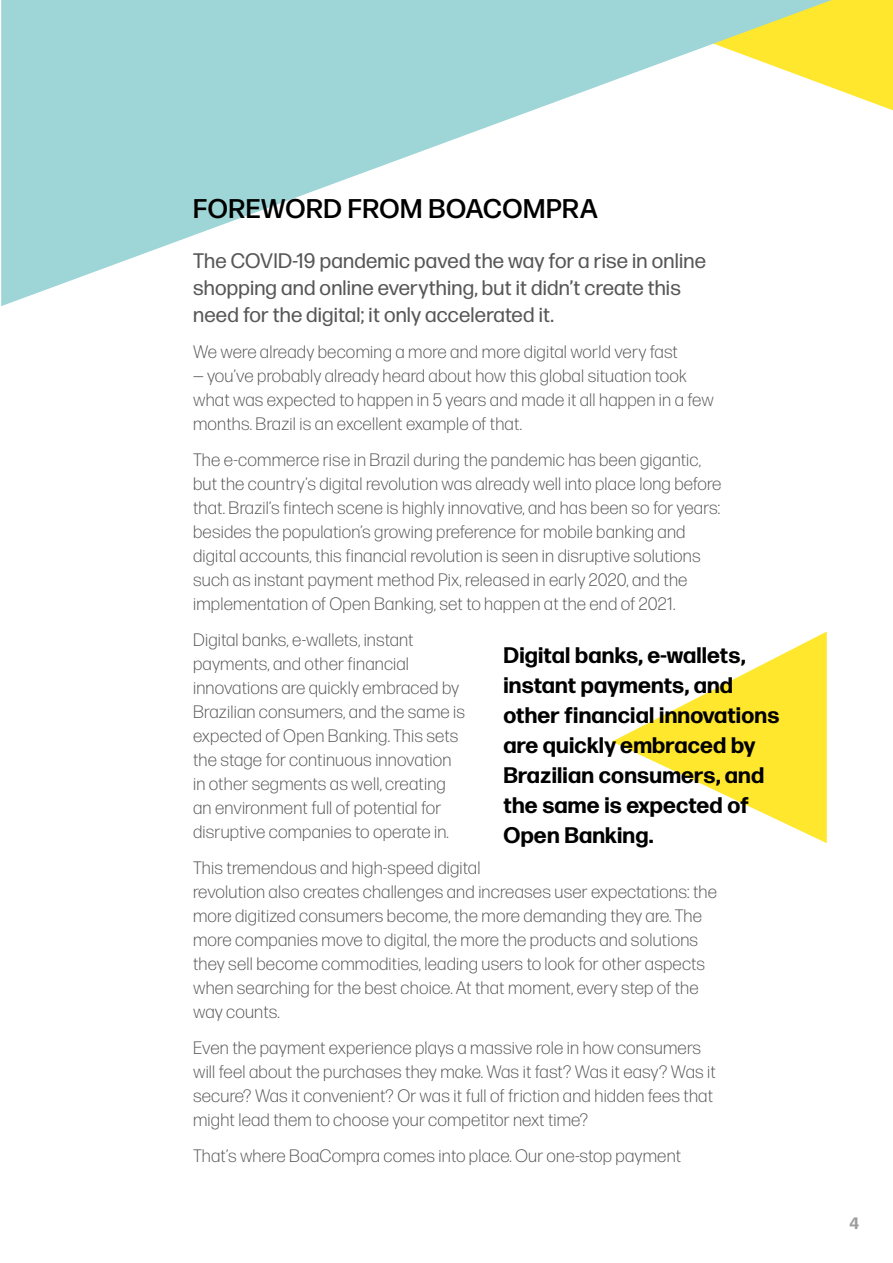
<style>
.page{position:relative;width:893px;height:1263px;background:#fff}
.page>*{position:absolute;margin:0;border:0;box-sizing:border-box;transform-origin:0 0}
.t1{font:500 27px "Forma DJR Text";letter-spacing:.02em;color:#000}
.t2{font:700 22.5px/30px "Forma DJR Text";letter-spacing:.01em;color:#000}
.t3{font:21px/27px "Forma DJR Text";letter-spacing:.01em;color:#575757}
.t4{font:300 18px/24px "Forma DJR Text";letter-spacing:.01em;color:#575757}
.t5{font:700 16.5px "Forma DJR Text";color:#9d9d9d}
</style>
<div class="page">
<svg style="left:832px;top:0;width:61px;height:110px"></svg>
<svg style="left:1px;top:0;width:831px;height:306px"></svg>
<svg style="left:612px;top:631px;width:215px;height:212px"></svg>
<h1 class="t1" style="left:193px;top:192px;width:406px">FOREWORD FROM BOACOMPRA</h1>
<p class="t3" style="left:193px;top:246px;width:514px">The COVID-19 pandemic paved the way for a rise in online shopping and online everything, but it didn’t create this need for the digital; it only accelerated it.</p>
<p class="t4" style="left:193px;top:339px;width:486px">We were already becoming a more and more digital world very fast</p>
<p class="t4" style="left:193px;top:363px;width:522px">— you’ve probably already heard about how this global situation took what was expected to happen in 5 years and made it all happen in a few months. Brazil is an excellent example of that.</p>
<p class="t4" style="left:193px;top:447px;width:530px">The e-commerce rise in Brazil during the pandemic has been gigantic, but the country’s digital revolution was already well into place long before that. Brazil’s fintech scene is highly innovative, and has been so for years: besides the population’s growing preference for mobile banking and digital accounts, this financial revolution is seen in disruptive solutions such as instant payment method Pix, released in early 2020, and the implementation of Open Banking, set to happen at the end of 2021.</p>
<p class="t4" style="left:193px;top:627px;width:274px">Digital banks, e-wallets, instant payments, and other financial innovations are quickly embraced by Brazilian consumers, and the same is expected of Open Banking. This sets the stage for continuous innovation in other segments as well, creating an environment full of potential for disruptive companies to operate in.</p>
<p class="t4" style="left:193px;top:855px;width:525px">This tremendous and high-speed digital<br>revolution also creates challenges and increases user expectations: the more digitized consumers become, the more demanding they are. The more companies move to digital, the more the products and solutions they sell become commodities, leading users to look for other aspects when searching for the best choice. At that moment, every step of the way counts.</p>
<p class="t4" style="left:193px;top:1035px;width:524px">Even the payment experience plays a massive role in how consumers will feel about the purchases they make. Was it fast? Was it easy? Was it secure? Was it convenient? Or was it full of friction and hidden fees that might lead them to choose your competitor next time?</p>
<p class="t4" style="left:193px;top:1143px;width:490px">That’s where BoaCompra comes into place. Our one-stop payment</p>
<p class="t2" style="left:503px;top:640px;width:278px">Digital banks, e-wallets, instant payments, and other financial innovations are quickly embraced by<br>Brazilian consumers, and the same is expected of<br>Open Banking.</p>
<p class="t5" style="left:849px;top:1212px;width:11px">4</p>
</div>
